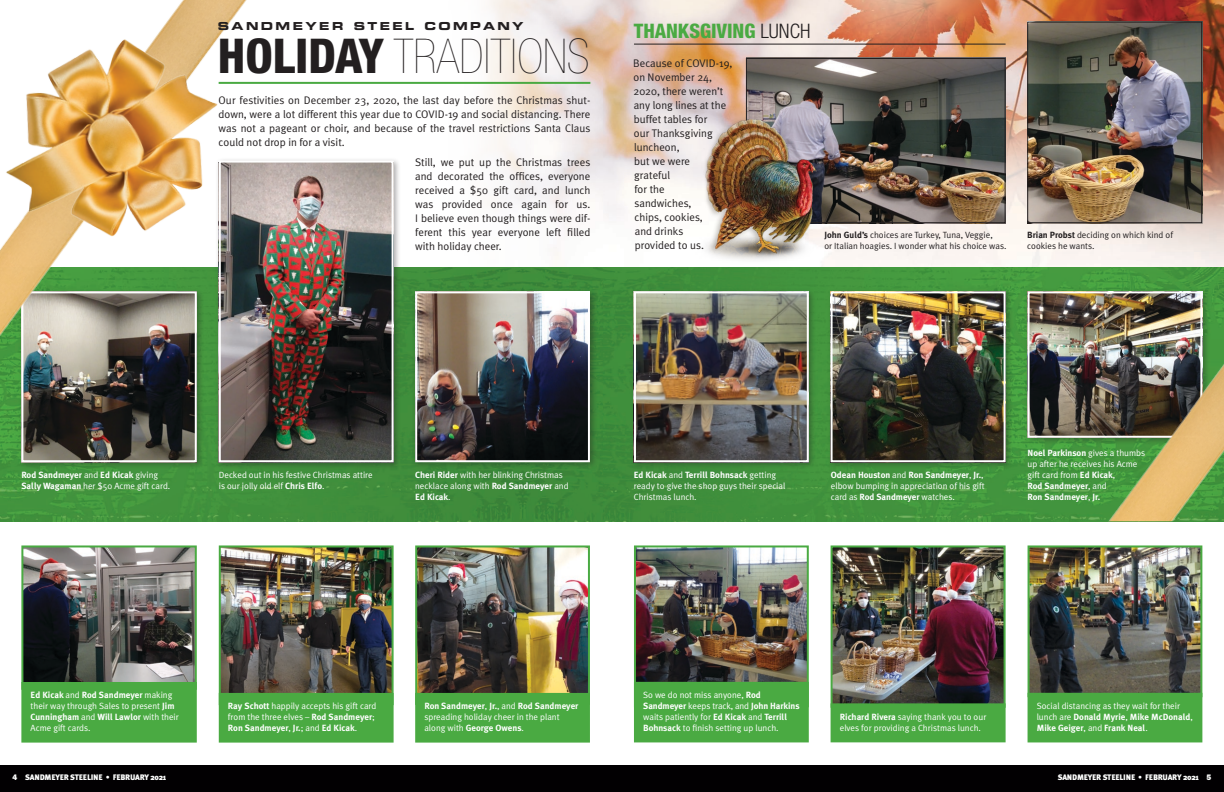
<style>
.page{position:relative;width:1224px;height:792px;background:#fff}
.page>*{position:absolute;margin:0;border:0;box-sizing:border-box;transform-origin:0 0}
.Text{font:900 condensed 48px "Helvetica Neue";color:#231f20}
.headlineText_Helve{font:800 condensed 20px "Helvetica Neue";letter-spacing:-.005em;color:#4aaa42}
.Body{font:11px/14px "Meta Plus Normal";color:#231f20;text-align:justify}
.t1{font:11px "Eurostile Bold Extended Two";letter-spacing:.22em;color:#231f20}
.t2{font:9px/11px "Meta Plus Normal";color:#fff}
.t3{font:9px/11px "Meta Plus Normal";color:#231f20}
.t4{font:700 9px/11px "Meta Plus";color:#fff}
.Text-2{font:900 8px "Meta Plus";letter-spacing:-.025em;color:#fff}
.s1{font-weight:800}
.s2{font-weight:300;color:#231f20}
.s3{font-family:"Meta Plus";font-weight:700}
.s4{font-family:"Meta Plus Normal";font-weight:400}
.s5{font-family:"Franklin Gothic";font-weight:800}
</style>
<div class="page">
<img style="left:442px;top:0;width:161px;height:268px">
<img style="left:0;top:268px;width:603px;height:253px">
<img style="left:222px;top:548px;width:169px;height:145px">
<div style="left:219px;top:545px;width:175px;height:160px;border:2px solid #4aaa42"></div>
<div style="left:215px;top:157px;width:186px;height:313px;background:#231f20;opacity:.38"></div>
<img style="left:222px;top:164px;width:169px;height:295px">
<div style="left:219px;top:161px;width:175px;height:301px;border:2px solid #fff"></div>
<img style="left:24px;top:548px;width:170px;height:134px">
<div style="left:21px;top:545px;width:176px;height:145px;border:2px solid #4aaa42"></div>
<div style="left:18px;top:288px;width:186px;height:182px;background:#231f20;opacity:.38"></div>
<img style="left:24px;top:396px;width:170px;height:63px">
<div style="left:21px;top:291px;width:176px;height:171px;border:2px solid #fff"></div>
<div style="left:412px;top:288px;width:185px;height:182px;background:#231f20;opacity:.38"></div>
<img style="left:418px;top:294px;width:169px;height:165px">
<div style="left:415px;top:291px;width:175px;height:171px;border:2px solid #fff"></div>
<img style="left:0;top:0;width:291px;height:396px">
<div style="left:220px;top:694px;width:173px;height:48px;background:#4aaa42"></div>
<div style="left:219px;top:693px;width:175px;height:50px;border:2px solid #4aaa42"></div>
<div style="left:22px;top:683px;width:174px;height:59px;background:#4aaa42"></div>
<div style="left:21px;top:682px;width:176px;height:61px;border:2px solid #4aaa42"></div>
<img style="left:603px;top:0;width:621px;height:268px">
<img style="left:603px;top:268px;width:621px;height:253px">
<img style="left:834px;top:548px;width:169px;height:155px">
<div style="left:831px;top:545px;width:175px;height:163px;border:2px solid #4aaa42"></div>
<div style="left:832px;top:704px;width:173px;height:37px;background:#4aaa42"></div>
<div style="left:831px;top:703px;width:175px;height:39px;border:2px solid #4aaa42"></div>
<img style="left:637px;top:548px;width:169px;height:134px">
<div style="left:634px;top:545px;width:175px;height:162px;border:2px solid #4aaa42"></div>
<div style="left:635px;top:683px;width:173px;height:58px;background:#4aaa42"></div>
<div style="left:634px;top:682px;width:175px;height:60px;border:2px solid #4aaa42"></div>
<img style="left:1031px;top:548px;width:168px;height:145px">
<div style="left:1028px;top:545px;width:174px;height:152px;border:2px solid #4aaa42"></div>
<div style="left:1029px;top:694px;width:172px;height:47px;background:#4aaa42"></div>
<div style="left:1028px;top:693px;width:174px;height:49px;border:2px solid #4aaa42"></div>
<hr style="left:219px;top:82px;width:371px;height:2px;background:#4aaa42">
<div style="left:0;top:765px;width:621px;height:27px;background:#020002"></div>
<img style="left:418px;top:548px;width:169px;height:145px">
<div style="left:415px;top:545px;width:175px;height:160px;border:2px solid #4aaa42"></div>
<div style="left:416px;top:694px;width:173px;height:48px;background:#4aaa42"></div>
<div style="left:415px;top:693px;width:175px;height:50px;border:2px solid #4aaa42"></div>
<div style="left:1024px;top:288px;width:186px;height:157px;background:#231f20;opacity:.38"></div>
<img style="left:1031px;top:294px;width:39px;height:141px">
<div style="left:1028px;top:291px;width:174px;height:147px;border:2px solid #fff"></div>
<div style="left:603px;top:765px;width:621px;height:27px;background:#020002"></div>
<hr style="left:634px;top:44px;width:372px;height:1px;background:#231f20">
<img style="left:748px;top:60px;width:256px;height:161px">
<div style="left:746px;top:58px;width:260px;height:165px;border:1px solid #231f20"></div>
<img style="left:1029px;top:24px;width:171px;height:197px">
<div style="left:1027px;top:22px;width:175px;height:201px;border:1px solid #231f20"></div>
<div style="left:631px;top:288px;width:185px;height:182px;background:#231f20;opacity:.38"></div>
<img style="left:637px;top:294px;width:169px;height:165px">
<div style="left:634px;top:291px;width:175px;height:171px;border:2px solid #fff"></div>
<div style="left:827px;top:288px;width:186px;height:182px;background:#231f20;opacity:.38"></div>
<img style="left:834px;top:294px;width:169px;height:165px">
<div style="left:831px;top:291px;width:175px;height:171px;border:2px solid #fff"></div>
<img style="left:1070px;top:277px;width:154px;height:244px">
<img style="left:691px;top:101px;width:140px;height:163px">
<img style="left:0;top:29px;width:224px;height:227px">
<p class="t1" style="left:218px;top:18px;width:307px">SANDMEYER STEEL COMPANY</p>
<p class="Text" style="left:218px;top:29px;width:373px"><span class="s1">HOLIDAY</span> TRADITIONS</p>
<p class="Body" style="left:219px;top:93px;width:373px">Our festivities on December 23, 2020, the last day before the Christmas shut&shy;down, were a lot different this year due to COVID-19 and social distancing. There was not a pageant or choir, and because of the travel restrictions Santa Claus could not drop in for a visit.</p>
<p class="Body" style="left:415px;top:155px;width:177px">Still, we put up the Christmas trees and decorated the offices, everyone</p>
<p class="Body" style="left:415px;top:183px;width:177px">received a $50 gift card, and lunch was provided once again for us.<br>I believe even though things were dif&shy;ferent this year everyone left filled with holiday cheer.</p>
<p class="headlineText_Helve" style="left:634px;top:18px;width:178px">THANKSGIVING <span class="s2">LUNCH</span></p>
<p class="Body" style="left:633px;top:57px;width:101px;text-align:left;rotate:-1deg">Because of COVID-19, on November 24,<br>2020, there weren’t any long lines at the buffet tables for</p>
<p class="Body" style="left:634px;top:127px;width:80px;rotate:-1deg">our Thanksgiving</p>
<p class="Body" style="left:634px;top:141px;width:47px;rotate:-1deg">luncheon,</p>
<p class="Body" style="left:634px;top:155px;width:57px;rotate:-1deg">but we were</p>
<p class="Body" style="left:634px;top:169px;width:37px;rotate:-1deg">grateful</p>
<p class="Body" style="left:634px;top:183px;width:32px;rotate:-1deg">for the</p>
<p class="Body" style="left:634px;top:197px;width:59px;rotate:-1deg">sandwiches,</p>
<p class="Body" style="left:634px;top:211px;width:70px;rotate:-1deg">chips, cookies,</p>
<p class="Body" style="left:635px;top:225px;width:50px;rotate:-1deg">and drinks</p>
<p class="Body" style="left:635px;top:239px;width:71px;rotate:-1deg">provided to us.</p>
<p class="t3" style="left:824px;top:229px;width:184px"><span class="s3">John Guld’s</span> choices are Turkey, Tuna, Veggie,<br>or Italian hoagies. I wonder what his choice was.</p>
<p class="t3" style="left:1027px;top:229px;width:147px"><span class="s3">Brian Probst</span> deciding on which kind of cookies he wants.</p>
<p class="t4" style="left:21px;top:470px;width:150px">Rod Sandmeyer <span class="s4">and</span> Ed Kicak <span class="s4">giving<br></span>Sally Wagaman <span class="s4">her $50 Acme gift card.</span></p>
<p class="t2" style="left:415px;top:470px;width:155px"><span class="s3">Cheri Rider</span> with her blinking Christmas necklace along with <span class="s3">Rod Sandmeyer</span> and<br><span class="s3">Ed Kicak</span>.</p>
<p class="t2" style="left:219px;top:470px;width:156px">Decked out in his festive Christmas attire is our jolly old elf <span class="s3">Chris Elfo</span>.</p>
<p class="t2" style="left:634px;top:469px;width:153px"><span class="s3">Ed Kicak</span> and <span class="s3">Terrill Bohnsack</span> getting ready to give the shop guys their special<br>Christmas lunch.</p>
<p class="t2" style="left:831px;top:469px;width:155px"><span class="s3">Odean Houston</span> and <span class="s3">Ron Sandmeyer</span>, <span class="s3">Jr.</span>, elbow bumping in appreciation of his gift card as <span class="s3">Rod Sandmeyer</span> watches.</p>
<p class="t4" style="left:1028px;top:447px;width:119px">Noel Parkinson <span class="s4">gives a thumbs</span></p>
<p class="t2" style="left:1028px;top:458px;width:111px">up after he receives his Acme</p>
<p class="t2" style="left:1028px;top:469px;width:89px">gift card from <span class="s3">Ed Kicak</span>,</p>
<p class="t4" style="left:1028px;top:480px;width:81px">Rod Sandmeyer<span class="s4">, and</span></p>
<p class="t4" style="left:1028px;top:491px;width:74px">Ron Sandmeyer<span class="s4">,</span> Jr.</p>
<p class="t2" style="left:31px;top:690px;width:150px"><span class="s3">Ed Kicak</span> and <span class="s3">Rod Sandmeyer</span> making their way through Sales to present <span class="s3">Jim<br>Cunningham</span> and <span class="s3">Will Lawlor</span> with their<br>Acme gift cards.</p>
<p class="Text-2" style="left:13px;top:772px;width:155px"><span class="s5">4</span> SANDMEYER STEELINE • FEBRUARY 2021</p>
<p class="t2" style="left:228px;top:701px;width:150px"><span class="s3">Ray Schott</span> happily accepts his gift card from the three elves – <span class="s3">Rod Sandmeyer</span>;<br><span class="s3">Ron Sandmeyer</span>, <span class="s3">Jr.</span>; and <span class="s3">Ed Kicak</span>.</p>
<p class="t2" style="left:424px;top:701px;width:156px"><span class="s3">Ron Sandmeyer</span>, <span class="s3">Jr.</span>, and <span class="s3">Rod Sandmeyer </span>spreading holiday cheer in the plant along with <span class="s3">George Owens</span>.</p>
<p class="t2" style="left:643px;top:689px;width:158px">So we do not miss anyone, <span class="s3">Rod Sandmeyer</span> keeps track, and <span class="s3">John Harkins </span>waits patiently for <span class="s3">Ed Kicak</span> and <span class="s3">Terrill Bohnsack</span> to finish setting up lunch.</p>
<p class="t2" style="left:1037px;top:700px;width:158px">Social distancing as they wait for their lunch are <span class="s3">Donald Myrie</span>, <span class="s3">Mike McDonald</span>,<br><span class="s3">Mike Geiger</span>, and <span class="s3">Frank Neal</span>.</p>
<p class="t2" style="left:840px;top:711px;width:148px"><span class="s3">Richard Rivera</span> saying thank you to our elves for providing a Christmas lunch.</p>
<p class="Text-2" style="left:1058px;top:772px;width:155px">SANDMEYER STEELINE • FEBRUARY 2021 <span class="s5">5</span></p>
</div>
